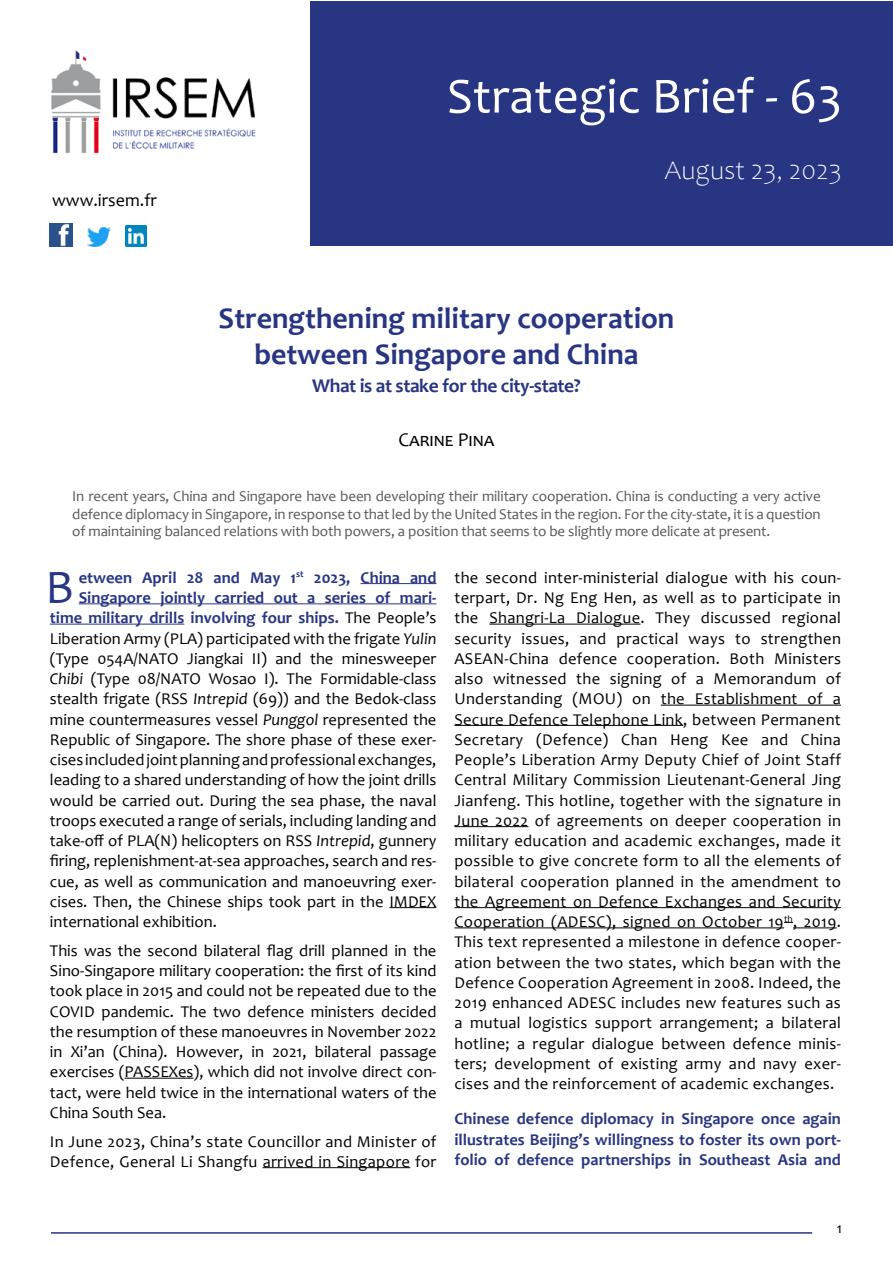
<style>
.page{position:relative;width:893px;height:1263px;background:#fff}
.page>*{position:absolute;margin:0;border:0;box-sizing:border-box;transform-origin:0 0}
.t1{font:51px "Candara";color:#fff}
.t2{font:48.3px "Candara";color:#283583}
.t3{font:700 30px/36px "Candara";color:#283583;text-align:center}
.t4{font:300 27px "Candara";color:#fff}
.t5{font:700 19.5px "Candara";letter-spacing:-.02em;color:#283583}
.t6{font:19.5px "Candara";color:#000}
.t7{font:18px "Candara";color:#000}
.t8{font:16.5px/20.2px "Candara";color:#000;text-align:justify}
.t9{font:700 16.5px/20.2px "Candara";color:#283583;text-align:justify}
.t10{font:16.5px/20.2px "Candara";letter-spacing:.02em;color:#000}
.t11{font:15px/17.2px "Candara";letter-spacing:-.01em;color:#58595b;text-align:justify}
.t12{font:15px "Candara";color:#000}
.s1{font-weight:400;color:#000}
.s2{font-style:italic}
</style>
<div class="page">
<div style="left:310px;top:1px;width:583px;height:245px;background:#283583"></div>
<img style="left:51px;top:50px;width:205px;height:104px">
<img style="left:50px;top:224px;width:22px;height:22px">
<img style="left:125px;top:225px;width:21px;height:21px">
<img style="left:87px;top:227px;width:23px;height:19px">
<hr style="left:51px;top:1232px;width:761px;height:2px;background:#283583">
<hr style="left:361px;top:583px;width:75px;height:1px;background:#283583">
<hr style="left:79px;top:603px;width:357px;height:1px;background:#283583">
<hr style="left:50px;top:624px;width:134px;height:1px;background:#283583">
<hr style="left:389px;top:907px;width:47px;height:1px;background:#000">
<hr style="left:124px;top:1078px;width:69px;height:1px;background:#000">
<hr style="left:263px;top:1167px;width:147px;height:1px;background:#000">
<hr style="left:489px;top:624px;width:151px;height:1px;background:#000">
<hr style="left:661px;top:705px;width:180px;height:1px;background:#000">
<hr style="left:454px;top:725px;width:229px;height:1px;background:#000">
<hr style="left:454px;top:826px;width:74px;height:1px;background:#000">
<hr style="left:454px;top:907px;width:387px;height:1px;background:#000">
<hr style="left:454px;top:927px;width:330px;height:1px;background:#000">
<hr style="left:793px;top:927px;width:44px;height:1px;background:#000">
<p class="t7" style="left:52px;top:189px;width:106px">www.irsem.fr</p>
<h1 class="t1" style="left:447px;top:64px;width:397px">Strategic Brief - 63</h1>
<h3 class="t4" style="left:665px;top:155px;width:179px">August 23, 2023</h3>
<h3 class="t3" style="left:219px;top:300px;width:457px">Strengthening military cooperation between Singapore and China</h3>
<p class="t5" style="left:312px;top:374px;width:270px">What is at stake for the city-state?</p>
<p class="t6" style="left:398px;top:427px;width:97px">Carine Pina</p>
<p class="t11" style="left:72px;top:488px;width:750px">In recent years, China and Singapore have been developing their military cooperation. China is conducting a very active defence diplomacy in Singapore, in response to that led by the United States in the region. For the city-state, it is a question of maintaining balanced relations with both powers, a position that seems to be slightly more delicate at present.</p>
<h2 class="t2" style="left:46px;top:557px;width:30px">B</h2>
<p class="t9" style="left:79px;top:567px;width:359px">etween April 28 and May 1<sup>st</sup> 2023, China and</p>
<p class="t9" style="left:79px;top:587px;width:359px">Singapore jointly carried out a series of mari-</p>
<p class="t9" style="left:50px;top:608px;width:388px">time military drills involving four ships. <span class="s1">The People’s</span></p>
<p class="t8" style="left:50px;top:628px;width:388px">Liberation Army (PLA) participated with the frigate <span class="s2">Yulin</span></p>
<p class="t8" style="left:50px;top:648px;width:388px">(Type 054A/NATO Jiangkai II) and the minesweeper</p>
<p class="t8" style="left:50px;top:668px;width:388px"><span class="s2">Chibi</span> (Type 08/NATO Wosao I). The Formidable-class</p>
<p class="t8" style="left:50px;top:689px;width:388px">stealth frigate (RSS <span class="s2">Intrepid</span> (69)) and the Bedok-class</p>
<p class="t8" style="left:50px;top:709px;width:388px">mine countermeasures vessel <span class="s2">Punggol</span> represented the</p>
<p class="t8" style="left:50px;top:729px;width:388px">Republic of Singapore. The shore phase of these exer-</p>
<p class="t8" style="left:50px;top:749px;width:388px">cises included joint planning and professional exchanges,</p>
<p class="t8" style="left:50px;top:770px;width:388px">leading to a shared understanding of how the joint drills</p>
<p class="t8" style="left:50px;top:790px;width:388px">would be carried out. During the sea phase, the naval</p>
<p class="t8" style="left:50px;top:810px;width:388px">troops executed a range of serials, including landing and</p>
<p class="t8" style="left:50px;top:830px;width:388px">take-off of PLA(N) helicopters on RSS <span class="s2">Intrepid</span>, gunnery</p>
<p class="t8" style="left:50px;top:851px;width:388px">firing, replenishment-at-sea approaches, search and res-</p>
<p class="t8" style="left:50px;top:871px;width:388px">cue, as well as communication and manoeuvring exer-</p>
<p class="t8" style="left:50px;top:891px;width:388px">cises. Then, the Chinese ships took part in the IMDEX</p>
<p class="t8" style="left:50px;top:911px;width:168px">international exhibition.</p>
<p class="t8" style="left:50px;top:940px;width:388px">This was the second bilateral flag drill planned in the Sino-Singapore military cooperation: the first of its kind took place in 2015 and could not be repeated due to the COVID pandemic. The two defence ministers decided the resumption of these manoeuvres in November 2022 in Xi’an (China). However, in 2021, bilateral passage exercises (PASSEXes), which did not involve direct con&shy;tact, were held twice in the international waters of the China South Sea.</p>
<p class="t10" style="left:50px;top:1131px;width:388px">In June 2023, China’s state Councillor and Minister of<br>Defence, General Li Shangfu arrived in Singapore for</p>
<p class="t8" style="left:454px;top:567px;width:388px">the second inter-ministerial dialogue with his coun&shy;terpart, Dr. Ng Eng Hen, as well as to participate in the Shangri-La Dialogue. They discussed regional security issues, and practical ways to strengthen ASEAN-China defence cooperation. Both Ministers also witnessed the signing of a Memorandum of Understanding (MOU) on the Establishment of a Secure Defence Telephone Link, between Permanent Secretary (Defence) Chan Heng Kee and China People’s Liberation Army Deputy Chief of Joint Staff Central Military Commission Lieutenant-General Jing Jianfeng. This hotline, together with the signature in June 2022 of agreements on deeper cooperation in military education and academic exchanges, made it possible to give concrete form to all the elements of bilateral cooperation planned in the amendment to the Agreement on Defence Exchanges and Security Cooperation (ADESC), signed on October 19<sup>th</sup>, 2019.<br>This text represented a milestone in defence cooper&shy;ation between the two states, which began with the Defence Cooperation Agreement in 2008. Indeed, the 2019 enhanced ADESC includes new features such as a mutual logistics support arrangement; a bilateral hotline; a regular dialogue between defence minis&shy;ters; development of existing army and navy exer&shy;cises and the reinforcement of academic exchanges.</p>
<p class="t9" style="left:454px;top:1108px;width:388px">Chinese defence diplomacy in Singapore once again illustrates Beijing’s willingness to foster its own port&shy;folio of defence partnerships in Southeast Asia and</p>
<p class="t12" style="left:837px;top:1218px;width:7px">1</p>
</div>
